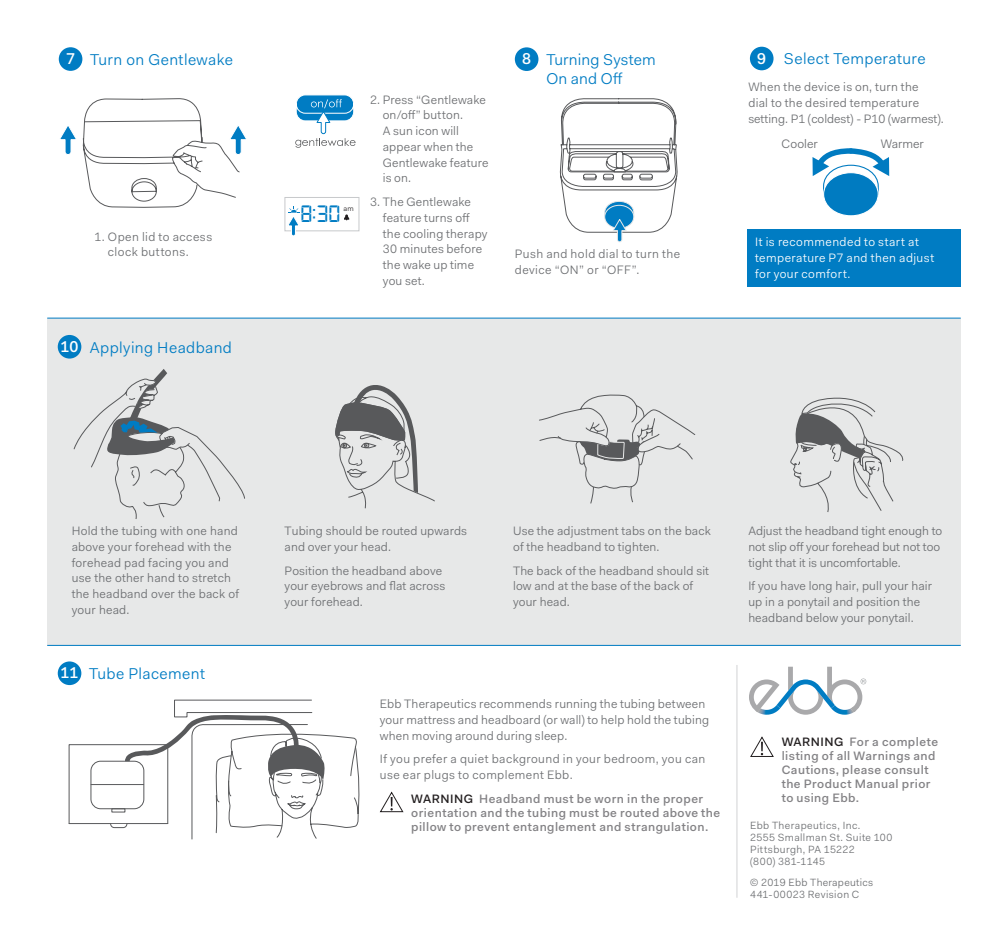
<style>
.page{position:relative;width:1008px;height:945px;background:#fff}
.page>*{position:absolute;margin:0;border:0;box-sizing:border-box;transform-origin:0 0}
.t1{font:25.2px "Digital 7";color:#007cc3}
.t2{font:15.75px/19.2px "Fakt Pro Blond";letter-spacing:.025em;color:#007cc3}
.t3{font:500 15.75px "Fakt Pro";color:#fff}
.t4{font:12.42px "Fakt Pro Blond";color:#6c6e71}
.t5{font:12.25px/15.8px "Fakt Pro Blond";letter-spacing:.015em;color:#6c6e71}
.t6{font:500 12.25px/14px "Fakt Pro";letter-spacing:.035em;color:#838285}
.t7{font:12.25px/15.8px "Fakt Pro Blond";letter-spacing:.035em;color:#6c6e71}
.t8{font:12.25px/15.8px "Fakt Pro Blond";letter-spacing:.035em;color:#fff}
.t9{font:12.25px/15.8px "Fakt Pro Blond";letter-spacing:.04em;color:#6c6e71}
.t10{font:10.5px/12.2px "Fakt Pro Blond";letter-spacing:.035em;color:#6c6e71}
.t11{font:7.35px "Fakt Pro Blond";color:#231f20}
.s1{color:#231f20}
</style>
<div class="page">
<div style="left:47px;top:318px;width:914px;height:327px;background:#e7e8e8"></div>
<div style="left:58px;top:661px;width:23px;height:24px;background:#007cc3;border-radius:50%"></div>
<div style="left:59px;top:47px;width:23px;height:24px;background:#007cc3;border-radius:50%"></div>
<div style="left:58px;top:335px;width:23px;height:24px;background:#007cc3;border-radius:50%"></div>
<svg style="left:344px;top:214px;width:5px;height:6px"></svg>
<div style="left:285px;top:197px;width:74px;height:34px;border:1px solid #c7c9cb"></div>
<svg style="left:287px;top:207px;width:13px;height:29px"></svg>
<svg style="left:60px;top:98px;width:187px;height:110px"></svg>
<svg style="left:295px;top:95px;width:61px;height:53px"></svg>
<hr style="left:737px;top:665px;width:1px;height:233px;background:#d1d3d4">
<svg style="left:380px;top:791px;width:24px;height:22px"></svg>
<svg style="left:750px;top:736px;width:24px;height:21px"></svg>
<svg style="left:539px;top:394px;width:157px;height:110px"></svg>
<svg style="left:790px;top:397px;width:114px;height:115px"></svg>
<div style="left:515px;top:47px;width:23px;height:24px;background:#007cc3;border-radius:50%"></div>
<div style="left:750px;top:47px;width:24px;height:23px;background:#007cc3;border-radius:50%"></div>
<div style="left:747px;top:229px;width:214px;height:58px;background:#007cc3"></div>
<svg style="left:559px;top:98px;width:119px;height:144px"></svg>
<div style="left:824px;top:173px;width:54px;height:43px;background:#007bc1;border-radius:50%"></div>
<div style="left:823px;top:172px;width:56px;height:44px;border:1px solid #fff;border-radius:50%"></div>
<svg style="left:813px;top:148px;width:76px;height:47px"></svg>
<svg style="left:68px;top:699px;width:292px;height:141px"></svg>
<div style="left:111px;top:808px;width:14px;height:4px;border:1px solid #58595b"></div>
<svg style="left:73px;top:369px;width:172px;height:150px"></svg>
<svg style="left:335px;top:385px;width:100px;height:124px"></svg>
<img style="left:780px;top:691px;width:8px;height:18px">
<img style="left:757px;top:712px;width:19px;height:3px">
<svg style="left:749px;top:679px;width:31px;height:33px"></svg>
<svg style="left:788px;top:667px;width:78px;height:48px"></svg>
<hr style="left:47px;top:318px;width:914px;height:1px;background:#007cc3">
<hr style="left:47px;top:645px;width:914px;height:1px;background:#007cc3">
<p class="t3" style="left:66px;top:48px;width:10px">7</p>
<p class="t2" style="left:90px;top:50px;width:144px">Turn on Gentlewake</p>
<p class="t9" style="left:108px;top:228px;width:106px;text-indent:-14px">1. Open lid to access clock buttons.</p>
<p class="t3" style="left:61px;top:336px;width:20px">10</p>
<p class="t2" style="left:90px;top:338px;width:144px">Applying Headband</p>
<p class="t1" style="left:300px;top:203px;width:41px">8:30</p>
<p class="t11" style="left:344px;top:204px;width:12px">am</p>
<p class="t5" style="left:383px;top:91px;width:107px;text-indent:-13px">2. Press “Gentlewake on/off” button.<br>A sun icon will appear when the<br>Gentlewake feature is on.</p>
<p class="t5" style="left:383px;top:194px;width:106px;text-indent:-13px">3. The Gentlewake feature turns off the cooling therapy<br>30 minutes before the wake up time you set.</p>
<p class="t3" style="left:522px;top:48px;width:10px">8</p>
<p class="t3" style="left:757px;top:48px;width:10px">9</p>
<p class="t2" style="left:784px;top:49px;width:143px">Select Temperature</p>
<p class="t5" style="left:748px;top:79px;width:197px">When the device is on, turn the<br>dial to the desired temperature setting. P1 (coldest) - P10 (warmest).</p>
<p class="t2" style="left:546px;top:50px;width:111px">Turning System<br>On and Off</p>
<p class="t7" style="left:515px;top:246px;width:167px">Push and hold dial to turn the device “ON” or “OFF”.</p>
<p class="t4" style="left:782px;top:136px;width:38px">Cooler</p>
<p class="t4" style="left:881px;top:136px;width:44px">Warmer</p>
<p class="t8" style="left:755px;top:234px;width:181px">It is recommended to start at temperature P7 and then adjust for your comfort.</p>
<p class="t5" style="left:72px;top:523px;width:169px">Hold the tubing with one hand above your forehead with the forehead pad facing you and use the other hand to stretch the headband over the back of your head.</p>
<p class="t5" style="left:285px;top:523px;width:184px">Tubing should be routed upwards and over your head.</p>
<p class="t5" style="left:285px;top:562px;width:162px">Position the headband above your eyebrows and flat across your forehead.</p>
<p class="t3" style="left:61px;top:662px;width:20px">11</p>
<p class="t2" style="left:89px;top:664px;width:117px">Tube Placement</p>
<p class="t5" style="left:513px;top:523px;width:199px">Use the adjustment tabs on the back of the headband to tighten.</p>
<p class="t5" style="left:513px;top:562px;width:198px">The back of the headband should sit low and at the base of the back of your head.</p>
<p class="t5" style="left:748px;top:523px;width:195px">Adjust the headband tight enough to not slip off your forehead but not too tight that it is uncomfortable.</p>
<p class="t5" style="left:748px;top:578px;width:185px">If you have long hair, pull your hair up in a ponytail and position the headband below your ponytail.</p>
<p class="t5" style="left:380px;top:696px;width:331px">Ebb Therapeutics recommends running the tubing between your mattress and headboard (or wall) to help hold the tubing when moving around during sleep.</p>
<p class="t7" style="left:380px;top:751px;width:327px">If you prefer a quiet background in your bedroom, you can use ear plugs to complement Ebb.</p>
<p class="t6" style="left:411px;top:791px;width:310px"><span class="s1">WARNING</span> Headband must be worn in the proper orientation and the tubing must be routed above the pillow to prevent entanglement and strangulation.</p>
<p class="t6" style="left:782px;top:734px;width:158px"><span class="s1">WARNING</span> For a complete listing of all Warnings and<br>Cautions, please consult the Product Manual prior to using Ebb.</p>
<p class="t10" style="left:750px;top:819px;width:144px">Ebb Therapeutics, Inc.<br>2555 Smallman St. Suite 100<br>Pittsburgh, PA 15222<br>(800) 381-1145</p>
<p class="t10" style="left:750px;top:876px;width:124px">© 2019 Ebb Therapeutics<br>441-00023 Revision C</p>
</div>
